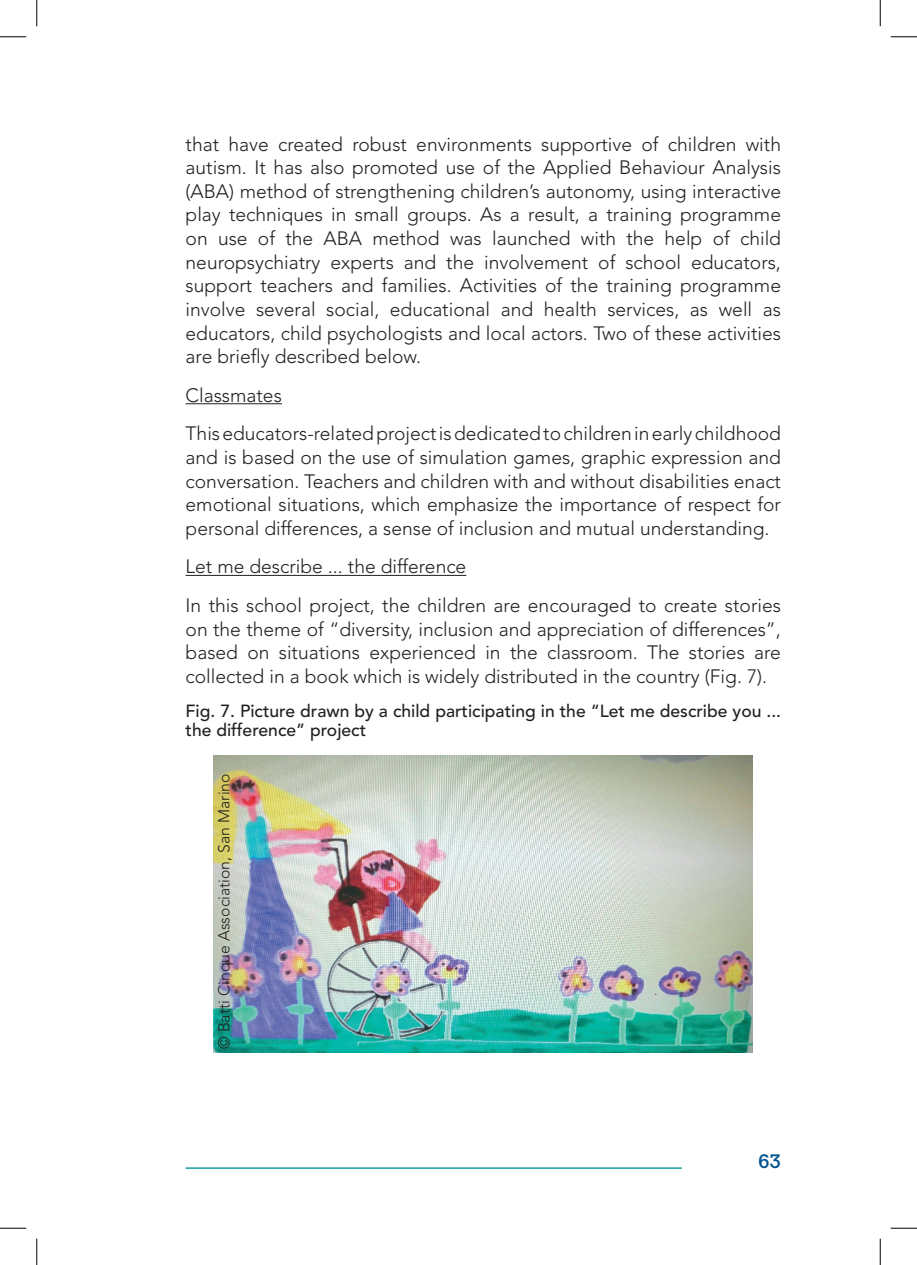
<style>
.page{position:relative;width:917px;height:1265px;background:#fff}
.page>*{position:absolute;margin:0;border:0;box-sizing:border-box;transform-origin:0 0}
.t1{font:300 19.25px/23.6px "Avenir";color:#231f20;text-align:justify}
.t2{font:19.25px "Calvert";color:#00548e}
.t3{font:500 17.5px/19.2px "Avenir";color:#231f20}
.t4{font:300 15.75px "Avenir";color:#231f20}
</style>
<div class="page">
<hr style="left:186px;top:1166px;width:496px;height:2px;background:#36a9af">
<hr style="left:186px;top:403px;width:96px;height:1px;background:#231f20">
<hr style="left:186px;top:574px;width:280px;height:1px;background:#231f20">
<img style="left:214px;top:755px;width:539px;height:297px">
<svg style="left:0;top:36px;width:26px;height:1px"></svg>
<svg style="left:891px;top:36px;width:26px;height:1px"></svg>
<svg style="left:0;top:1227px;width:26px;height:1px"></svg>
<svg style="left:891px;top:1227px;width:26px;height:1px"></svg>
<svg style="left:36px;top:0;width:1px;height:26px"></svg>
<svg style="left:36px;top:1238px;width:1px;height:26px"></svg>
<svg style="left:880px;top:0;width:1px;height:26px"></svg>
<svg style="left:880px;top:1238px;width:1px;height:26px"></svg>
<p class="t1" style="left:186px;top:132px;width:597px">that have created robust environments supportive of children with autism. It has also promoted use of the Applied Behaviour Analysis (ABA) method of strengthening children’s autonomy, using interactive play techniques in small groups. As a result, a training programme on use of the ABA method was launched with the help of child neuropsychiatry experts and the involvement of school educators, support teachers and families. Activities of the training programme involve several social, educational and health services, as well as educators, child psychologists and local actors. Two of these activities are briefly described below.</p>
<p class="t1" style="left:186px;top:376px;width:597px;line-height:38.5px">Classmates<br>This educators-related project is dedicated to children in early childhood</p>
<p class="t1" style="left:186px;top:445px;width:597px">and is based on the use of simulation games, graphic expression and conversation. Teachers and children with and without disabilities enact emotional situations, which emphasize the importance of respect for personal differences, a sense of inclusion and mutual understanding.</p>
<p class="t1" style="left:186px;top:547px;width:597px;line-height:38.5px">Let me describe ... the difference<br>In this school project, the children are encouraged to create stories</p>
<p class="t1" style="left:186px;top:617px;width:597px">on the theme of “diversity, inclusion and appreciation of differences”, based on situations experienced in the classroom. The stories are collected in a book which is widely distributed in the country (Fig. 7).</p>
<p class="t3" style="left:186px;top:701px;width:597px">Fig. 7. Picture drawn by a child participating in the “Let me describe you ... the difference” project</p>
<p class="t4" style="left:215px;top:1048px;width:277px;rotate:-90deg">© Batti Cinque Association, San Marino</p>
<p class="t2" style="left:758px;top:1149px;width:24px">63</p>
</div>
